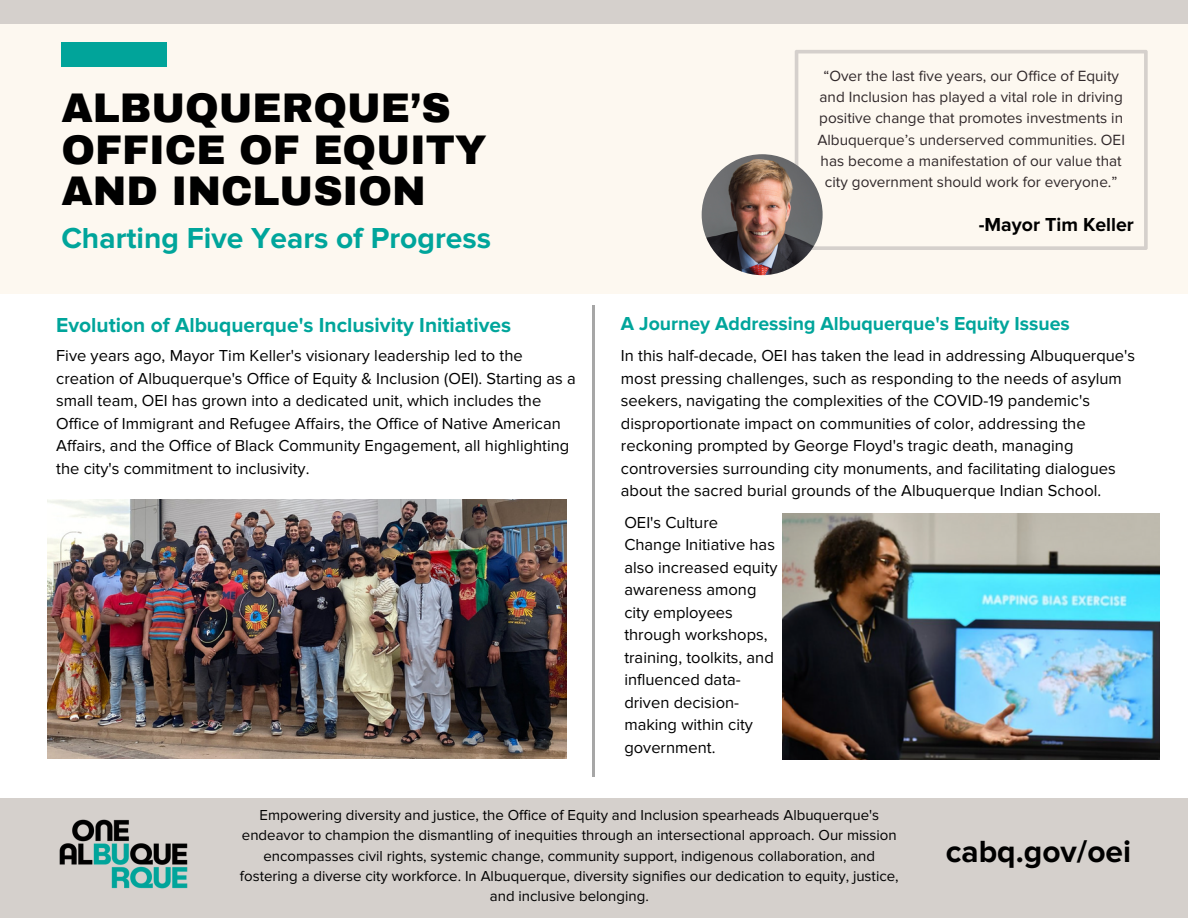
<style>
.page{position:relative;width:1188px;height:918px;background:#fff}
.page>*{position:absolute;margin:0;border:0;box-sizing:border-box;transform-origin:0 0}
.t1{font:900 40.5px "Archivo";color:#000}
.t2{font:700 31.8px "Proxima Nova";color:#000}
.t3{font:700 30px "Proxima Nova";color:#00a59b}
.t4{font:700 21px "Proxima Nova";color:#00a59b}
.t5{font:700 19.5px "Proxima Nova";color:#00a59b}
.t6{font:700 19.5px "Proxima Nova";color:#000}
.t7{font:16.5px/22.5px "Proxima Nova";color:#000}
.t8{font:15.3px/21.3px "Proxima Nova";color:#30282a;text-align:center}
.t9{font:15px/20.2px "Proxima Nova";color:#000;text-align:center}
</style>
<div class="page">
<div style="left:0;top:0;width:1188px;height:24px;background:#d5d0cc"></div>
<div style="left:0;top:24px;width:1188px;height:270px;background:#fdf8f0"></div>
<div style="left:61px;top:42px;width:106px;height:25px;background:#01a49a"></div>
<hr style="left:593px;top:306px;width:2px;height:471px;background:#a6a6a6">
<svg style="left:795px;top:50px;width:353px;height:200px"></svg>
<img style="left:702px;top:154px;width:121px;height:121px;border-radius:50%">
<img style="left:783px;top:514px;width:376px;height:246px">
<div style="left:0;top:798px;width:1188px;height:120px;background:#d5d0cc"></div>
<img style="left:59px;top:819px;width:129px;height:70px">
<img style="left:47px;top:499px;width:520px;height:260px">
<p class="t1" style="left:61px;top:86px;width:391px">ALBUQUERQUE’S</p>
<p class="t1" style="left:61px;top:128px;width:427px">OFFICE OF EQUITY</p>
<p class="t1" style="left:61px;top:170px;width:366px">AND INCLUSION</p>
<p class="t3" style="left:61px;top:220px;width:431px">Charting Five Years of Progress</p>
<p class="t8" style="left:817px;top:65px;width:309px">“Over the last five years, our Office of Equity and Inclusion has played a vital role in driving positive change that promotes investments in Albuquerque’s underserved communities. OEI has become a manifestation of our value that city government should work for everyone.”</p>
<p class="t6" style="left:979px;top:213px;width:157px">-Mayor Tim Keller</p>
<p class="t4" style="left:56px;top:313px;width:456px">Evolution of Albuquerque's Inclusivity Initiatives</p>
<p class="t5" style="left:621px;top:312px;width:450px">A Journey Addressing Albuquerque's Equity Issues</p>
<p class="t7" style="left:621px;top:345px;width:516px">In this half-decade, OEI has taken the lead in addressing Albuquerque's most pressing challenges, such as responding to the needs of asylum seekers, navigating the complexities of the COVID-19 pandemic's disproportionate impact on communities of color, addressing the reckoning prompted by George Floyd's tragic death, managing controversies surrounding city monuments, and facilitating dialogues about the sacred burial grounds of the Albuquerque Indian School.</p>
<p class="t7" style="left:624px;top:511px;width:155px">OEI's Culture<br>Change Initiative has also increased equity awareness among city employees through workshops, training, toolkits, and influenced data&shy;driven decision&shy;making within city government.</p>
<p class="t7" style="left:56px;top:345px;width:521px">Five years ago, Mayor Tim Keller's visionary leadership led to the creation of Albuquerque's Office of Equity &amp; Inclusion (OEI). Starting as a small team, OEI has grown into a dedicated unit, which includes the Office of Immigrant and Refugee Affairs, the Office of Native American Affairs, and the Office of Black Community Engagement, all highlighting the city's commitment to inclusivity.</p>
<p class="t9" style="left:240px;top:805px;width:660px">Empowering diversity and justice, the Office of Equity and Inclusion spearheads Albuquerque's endeavor to champion the dismantling of inequities through an intersectional approach. Our mission encompasses civil rights, systemic change, community support, indigenous collaboration, and fostering a diverse city workforce. In Albuquerque, diversity signifies our dedication to equity, justice, and inclusive belonging.</p>
<p class="t2" style="left:946px;top:833px;width:187px">cabq.gov/oei</p>
</div>
